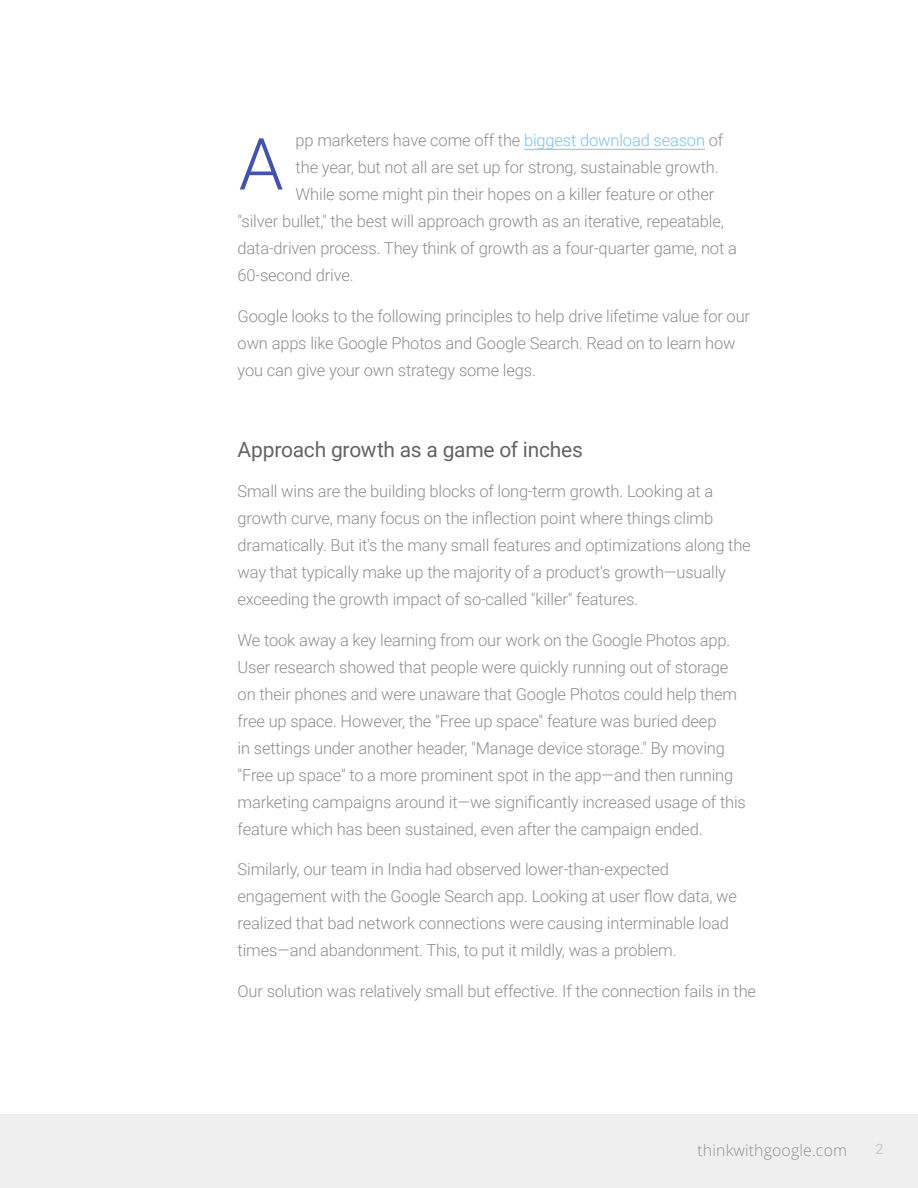
<style>
.page{position:relative;width:918px;height:1188px;background:#fff}
.page>*{position:absolute;margin:0;border:0;box-sizing:border-box;transform-origin:0 0}
.t1{font:300 72px "Roboto";color:#4352af}
.t2{font:21px "Roboto";letter-spacing:-.015em;color:#646464}
.t3{font:300 16.5px/27px "Roboto";letter-spacing:-.01em;color:#8e8e8e}
.t4{font:300 15.75px "Open Sans";letter-spacing:.01em;color:#666766}
.t5{font:14.25px "Roboto";color:#c9c9c9}
.s1{color:#7ac0f8}
</style>
<div class="page">
<div style="left:0;top:1114px;width:918px;height:74px;background:#f0eff0"></div>
<hr style="left:524px;top:149px;width:181px;height:1px;background:#7ac0f8">
<p class="t3" style="left:296px;top:126px;width:429px">pp marketers have come off the <span class="s1">biggest download season</span> of</p>
<p class="t3" style="left:296px;top:153px;width:425px">the year, but not all are set up for strong, sustainable growth.</p>
<p class="t3" style="left:296px;top:180px;width:420px">While some might pin their hopes on a killer feature or other</p>
<p class="t3" style="left:238px;top:207px;width:488px">"silver bullet," the best will approach growth as an iterative, repeatable,</p>
<p class="t3" style="left:238px;top:234px;width:501px">data-driven process. They think of growth as a four-quarter game, not a</p>
<p class="t3" style="left:238px;top:261px;width:118px">60-second drive.</p>
<p class="t3" style="left:238px;top:302px;width:514px">Google looks to the following principles to help drive lifetime value for our own apps like Google Photos and Google Search. Read on to learn how you can give your own strategy some legs.</p>
<h1 class="t1" style="left:239px;top:114px;width:46px">A</h1>
<p class="t2" style="left:238px;top:435px;width:347px">Approach growth as a game of inches</p>
<p class="t3" style="left:238px;top:477px;width:515px">Small wins are the building blocks of long-term growth. Looking at a growth curve, many focus on the inflection point where things climb dramatically. But it's the many small features and optimizations along the way that typically make up the majority of a product's growth—usually exceeding the growth impact of so-called "killer" features.</p>
<p class="t3" style="left:238px;top:626px;width:510px">We took away a key learning from our work on the Google Photos app.<br>User research showed that people were quickly running out of storage on their phones and were unaware that Google Photos could help them free up space. However, the "Free up space" feature was buried deep<br>in settings under another header, "Manage device storage." By moving "Free up space" to a more prominent spot in the app—and then running marketing campaigns around it—we significantly increased usage of this feature which has been sustained, even after the campaign ended.</p>
<p class="t3" style="left:238px;top:855px;width:501px">Similarly, our team in India had observed lower-than-expected engagement with the Google Search app. Looking at user flow data, we realized that bad network connections were causing interminable load times—and abandonment. This, to put it mildly, was a problem.</p>
<p class="t3" style="left:238px;top:977px;width:520px">Our solution was relatively small but effective. If the connection fails in the</p>
<p class="t4" style="left:698px;top:1140px;width:151px">thinkwithgoogle.com</p>
<p class="t5" style="left:876px;top:1139px;width:10px">2</p>
</div>
